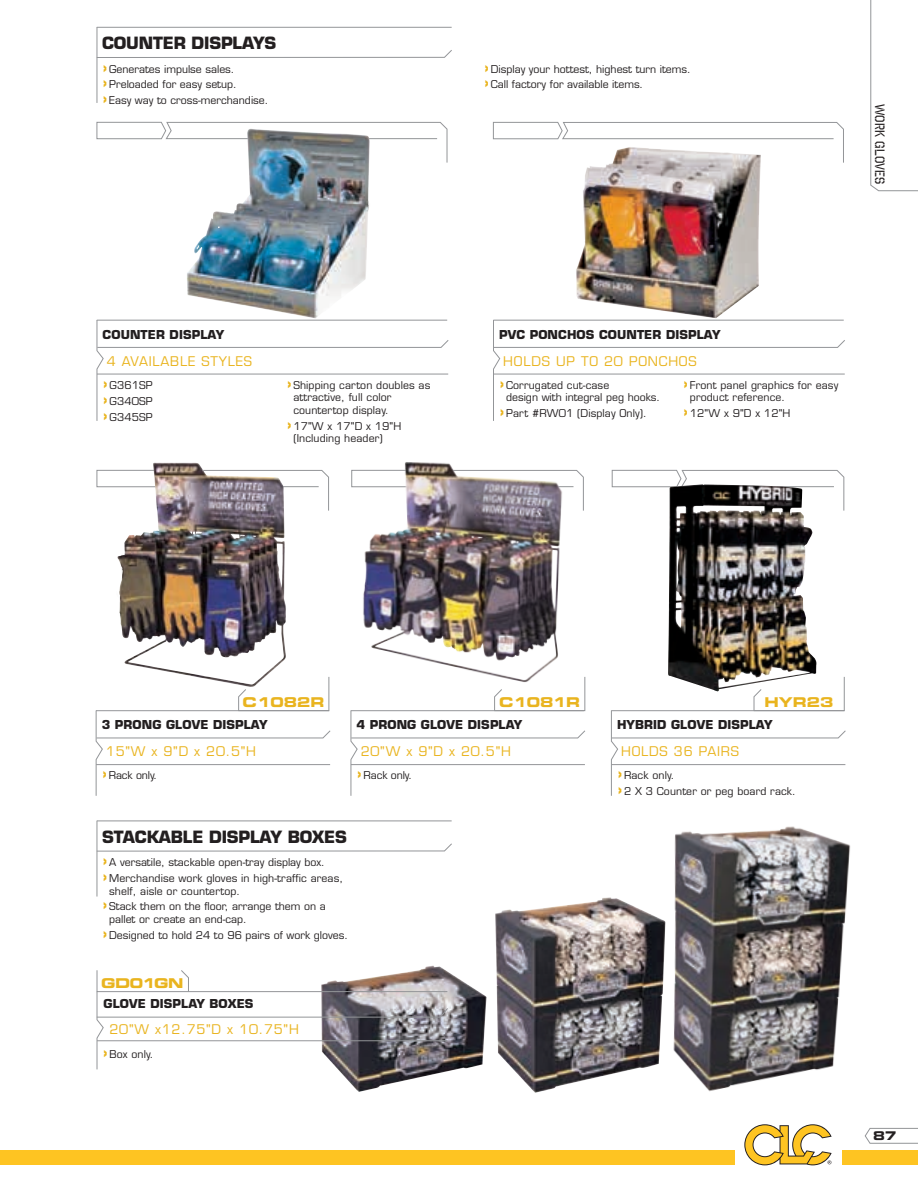
<style>
.page{position:relative;width:918px;height:1188px;background:#fff}
.page>*{position:absolute;margin:0;border:0;box-sizing:border-box;transform-origin:0 0}
.t1{font:700 16.5px "Eurostile";letter-spacing:-.01em;color:#231f20}
.t2{font:13.5px "Eurostile Bold Extended Two";color:#e9b41f}
.t3{font:13.5px "Octin Stencil Free";letter-spacing:.01em;color:#231f20}
.t4{font:13.05px "Eurostile";letter-spacing:.06em;color:#e9b41f}
.t5{font:700 12px "Eurostile";letter-spacing:.01em;color:#231f20}
.t6{font:12px "Eurostile Bold Extended Two";color:#231f20}
.t7{font:10.5px/12.6px "Eurostile";color:#231f20}
.s1{font-family:"Helvetica Neue";font-weight:900;font-size:16.5px;color:#e9b41f}
</style>
<div class="page">
<svg style="left:870px;top:0;width:48px;height:191px"></svg>
<div style="left:0;top:1150px;width:735px;height:15px;background:#fec422"></div>
<div style="left:843px;top:1150px;width:75px;height:15px;background:#fec422"></div>
<svg style="left:744px;top:1126px;width:88px;height:39px"></svg>
<svg style="left:865px;top:1128px;width:53px;height:16px"></svg>
<svg style="left:96px;top:470px;width:233px;height:41px"></svg>
<svg style="left:351px;top:470px;width:233px;height:41px"></svg>
<svg style="left:612px;top:470px;width:232px;height:41px"></svg>
<svg style="left:96px;top:122px;width:351px;height:41px"></svg>
<img style="left:338px;top:965px;width:147px;height:127px">
<img style="left:485px;top:897px;width:173px;height:196px">
<img style="left:658px;top:826px;width:193px;height:300px">
<img style="left:358px;top:462px;width:213px;height:214px">
<img style="left:668px;top:484px;width:148px;height:192px">
<img style="left:107px;top:462px;width:196px;height:214px">
<hr style="left:97px;top:27px;width:355px;height:1px;background:#939598">
<svg style="left:96px;top:50px;width:356px;height:8px"></svg>
<hr style="left:97px;top:27px;width:1px;height:76px;background:#939598">
<hr style="left:97px;top:821px;width:355px;height:1px;background:#939598">
<svg style="left:96px;top:843px;width:356px;height:9px"></svg>
<hr style="left:97px;top:821px;width:1px;height:76px;background:#939598">
<svg style="left:493px;top:122px;width:351px;height:41px"></svg>
<svg style="left:97px;top:320px;width:352px;height:101px"></svg>
<svg style="left:493px;top:320px;width:352px;height:101px"></svg>
<svg style="left:96px;top:676px;width:235px;height:120px"></svg>
<svg style="left:350px;top:676px;width:236px;height:120px"></svg>
<svg style="left:611px;top:676px;width:235px;height:120px"></svg>
<svg style="left:96px;top:970px;width:352px;height:100px"></svg>
<img style="left:175px;top:121px;width:214px;height:214px">
<img style="left:565px;top:132px;width:210px;height:199px">
<p class="t1" style="left:102px;top:33px;width:176px">COUNTER DISPLAYS</p>
<p class="t7" style="left:103px;top:62px;width:133px"><span class="s1">›</span> Generates impulse sales.</p>
<p class="t7" style="left:103px;top:78px;width:135px"><span class="s1">›</span> Preloaded for easy setup.</p>
<p class="t7" style="left:103px;top:94px;width:167px"><span class="s1">›</span> Easy way to cross-merchandise.</p>
<p class="t7" style="left:485px;top:62px;width:207px"><span class="s1">›</span> Display your hottest, highest turn items.</p>
<p class="t7" style="left:485px;top:78px;width:160px"><span class="s1">›</span> Call factory for available items.</p>
<p class="t3" style="left:887px;top:104px;width:82px;rotate:90deg">WORK GLOVES</p>
<p class="t5" style="left:103px;top:327px;width:123px">COUNTER DISPLAY</p>
<p class="t5" style="left:499px;top:327px;width:223px">PVC PONCHOS COUNTER DISPLAY</p>
<p class="t4" style="left:107px;top:353px;width:147px">4 AVAILABLE STYLES</p>
<p class="t4" style="left:503px;top:353px;width:195px">HOLDS UP TO 20 PONCHOS</p>
<p class="t7" style="left:104px;top:379px;width:51px"><span class="s1">›</span> G361SP</p>
<p class="t7" style="left:104px;top:395px;width:51px"><span class="s1">›</span> G340SP</p>
<p class="t7" style="left:104px;top:410px;width:51px"><span class="s1">›</span> G345SP</p>
<p class="t7" style="left:293px;top:379px;width:138px;text-indent:-6px"><span class="s1">›</span> Shipping carton doubles as attractive, full color countertop display.</p>
<p class="t7" style="left:293px;top:420px;width:109px;text-indent:-6px"><span class="s1">›</span> 17"W x 17"D x 19"H (Including header)</p>
<p class="t7" style="left:506px;top:379px;width:155px;text-indent:-6px"><span class="s1">›</span> Corrugated cut-case<br>design with integral peg hooks.</p>
<p class="t7" style="left:500px;top:407px;width:148px"><span class="s1">›</span> Part #RW01 (Display Only).</p>
<p class="t7" style="left:690px;top:379px;width:150px;text-indent:-6px"><span class="s1">›</span> Front panel graphics for easy product reference.</p>
<p class="t7" style="left:684px;top:407px;width:108px"><span class="s1">›</span> 12"W x 9"D x 12"H</p>
<p class="t2" style="left:243px;top:693px;width:83px">C1082R</p>
<p class="t2" style="left:499px;top:693px;width:82px">C1081R</p>
<p class="t2" style="left:765px;top:693px;width:71px">HYR23</p>
<p class="t5" style="left:102px;top:717px;width:167px">3 PRONG GLOVE DISPLAY</p>
<p class="t5" style="left:357px;top:717px;width:167px">4 PRONG GLOVE DISPLAY</p>
<p class="t5" style="left:617px;top:717px;width:157px">HYBRID GLOVE DISPLAY</p>
<p class="t4" style="left:106px;top:744px;width:152px">15"W x 9"D x 20.5"H</p>
<p class="t4" style="left:361px;top:744px;width:152px">20"W x 9"D x 20.5"H</p>
<p class="t4" style="left:621px;top:744px;width:119px">HOLDS 36 PAIRS</p>
<p class="t7" style="left:103px;top:769px;width:56px"><span class="s1">›</span> Rack only.</p>
<p class="t7" style="left:358px;top:769px;width:56px"><span class="s1">›</span> Rack only.</p>
<p class="t7" style="left:618px;top:769px;width:58px"><span class="s1">›</span> Rack only.</p>
<p class="t7" style="left:618px;top:785px;width:179px"><span class="s1">›</span> 2 X 3 Counter or peg board rack.</p>
<p class="t1" style="left:102px;top:827px;width:246px">STACKABLE DISPLAY BOXES</p>
<p class="t7" style="left:103px;top:856px;width:223px"><span class="s1">›</span> A versatile, stackable open-tray display box.</p>
<p class="t7" style="left:109px;top:872px;width:235px;text-indent:-6px"><span class="s1">›</span> Merchandise work gloves in high-traffic areas, shelf, aisle or countertop.</p>
<p class="t7" style="left:109px;top:900px;width:218px;text-indent:-6px"><span class="s1">›</span> Stack them on the floor, arrange them on a pallet or create an end-cap.</p>
<p class="t7" style="left:103px;top:929px;width:246px"><span class="s1">›</span> Designed to hold 24 to 96 pairs of work gloves.</p>
<p class="t2" style="left:101px;top:974px;width:84px">GD01GN</p>
<p class="t5" style="left:103px;top:996px;width:152px">GLOVE DISPLAY BOXES</p>
<p class="t4" style="left:110px;top:1021px;width:191px">20"W x12.75"D x 10.75"H</p>
<p class="t7" style="left:103px;top:1048px;width:52px"><span class="s1">›</span> Box only.</p>
<p class="t6" style="left:873px;top:1128px;width:25px">87</p>
</div>
